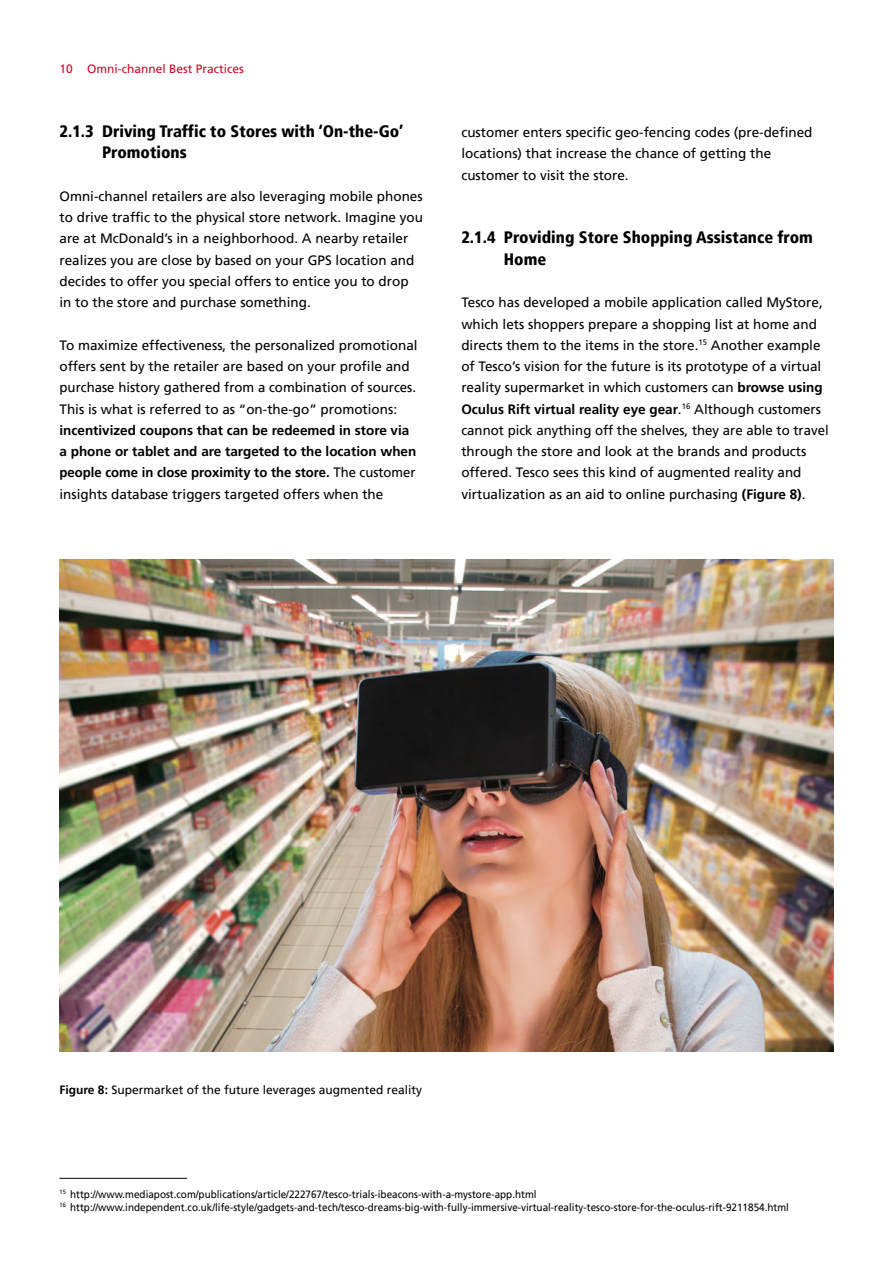
<style>
.page{position:relative;width:893px;height:1263px;background:#fff}
.page>*{position:absolute;margin:0;border:0;box-sizing:border-box;transform-origin:0 0}
.t1{font:900 condensed 16.5px/21.3px "Frutiger LT Std";color:#000}
.t2{font:13.5px/21.3px "Frutiger LT Std";color:#000}
.t3{font:700 13.5px/21.3px "Frutiger LT Std";color:#000}
.t4{font:12px "Frutiger LT Std";color:#000}
.t5{font:12px "Frutiger LT Std";color:#d3072a}
.t6{font:10.5px/12.8px "Frutiger LT Std";color:#000;scale:.94 1}
.s1{font-weight:400}
.s2{font-weight:700}
</style>
<div class="page">
<hr style="left:60px;top:1178px;width:127px;height:1px;background:#000">
<img style="left:60px;top:559px;width:773px;height:492px">
<p class="t5" style="left:60px;top:62px;width:186px">10 Omni-channel Best Practices</p>
<p class="t1" style="left:102px;top:121px;width:303px;text-indent:-43px">2.1.3 Driving Traffic to Stores with ‘On-the-Go’<br>Promotions</p>
<p class="t2" style="left:60px;top:186px;width:365px">Omni-channel retailers are also leveraging mobile phones to drive traffic to the physical store network. Imagine you are at McDonald’s in a neighborhood. A nearby retailer realizes you are close by based on your GPS location and decides to offer you special offers to entice you to drop in to the store and purchase something.</p>
<p class="t2" style="left:60px;top:334px;width:360px">To maximize effectiveness, the personalized promotional offers sent by the retailer are based on your profile and purchase history gathered from a combination of sources.<br>This is what is referred to as “on-the-go” promotions:</p>
<p class="t3" style="left:60px;top:419px;width:358px">incentivized coupons that can be redeemed in store via a phone or tablet and are targeted to the location when people come in close proximity to the store. <span class="s1">The customer insights database triggers targeted offers when the</span></p>
<p class="t2" style="left:461px;top:122px;width:353px">customer enters specific geo-fencing codes (pre-defined locations) that increase the chance of getting the customer to visit the store.</p>
<p class="t1" style="left:504px;top:227px;width:311px;text-indent:-43px">2.1.4 Providing Store Shopping Assistance from<br>Home</p>
<p class="t2" style="left:461px;top:292px;width:369px">Tesco has developed a mobile application called MyStore, which lets shoppers prepare a shopping list at home and directs them to the items in the store.<sup>15</sup> Another example of Tesco’s vision for the future is its prototype of a virtual reality supermarket in which customers can <span class="s2">browse using Oculus Rift virtual reality eye gear</span>.<sup>16</sup> Although customers cannot pick anything off the shelves, they are able to travel through the store and look at the brands and products offered. Tesco sees this kind of augmented reality and virtualization as an aid to online purchasing <span class="s2">(Figure 8)</span>.</p>
<p class="t4" style="left:60px;top:1083px;width:364px"><span class="s2">Figure 8:</span> Supermarket of the future leverages augmented reality</p>
<p class="t6" style="left:60px;top:1188px;width:777px"><sup>15</sup> http://www.mediapost.com/publications/article/222767/tesco-trials-ibeacons-with-a-mystore-app.html<br><sup>16</sup> http://www.independent.co.uk/life-style/gadgets-and-tech/tesco-dreams-big-with-fully-immersive-virtual-reality-tesco-store-for-the-oculus-rift-9211854.html</p>
</div>
